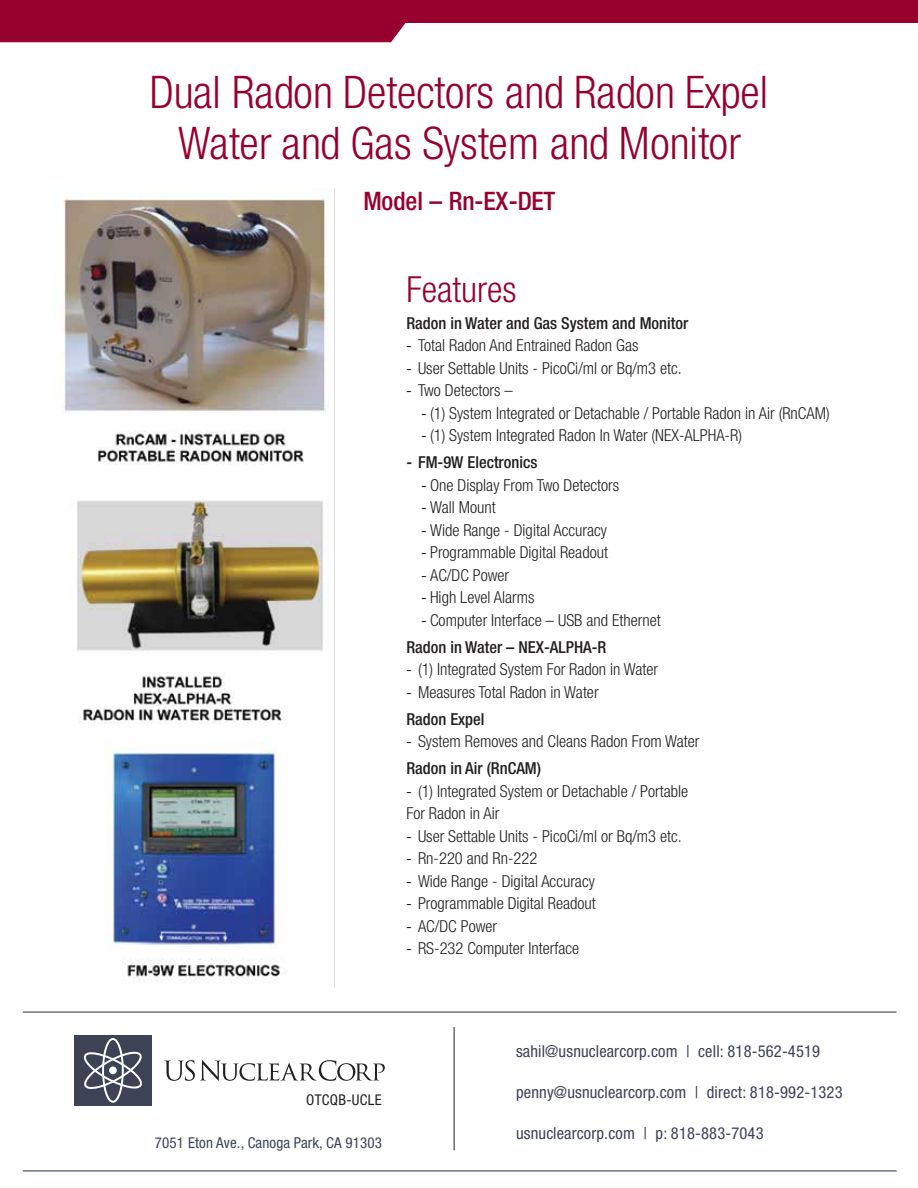
<style>
.page{position:relative;width:918px;height:1188px;background:#fff}
.page>*{position:absolute;margin:0;border:0;box-sizing:border-box;transform-origin:0 0}
.t1{font:300 condensed 45px/51px "Helvetica Neue";color:#97002e;text-align:center}
.t2{font:300 condensed 36px "Helvetica Neue";color:#97002e}
.t3{font:500 condensed 25.5px "Helvetica Neue";letter-spacing:-.01em;color:#97002e}
.t4{font:300 condensed 16.5px/27px "Helvetica Neue";color:#231f20}
.t5{font:condensed 16.5px "Helvetica Neue";letter-spacing:.01em;color:#3b4355}
.t6{font:500 condensed 16.5px "Helvetica Neue";color:#231f20}
.t7{font:condensed 15px "Helvetica Neue";letter-spacing:.01em;color:#3b4355}
.t8{font:condensed 14.85px "Helvetica Neue";letter-spacing:.02em;color:#231f20}
.s1{font-family:"Myriad Pro";font-weight:400;font-stretch:normal}
.s2{font-weight:500}
</style>
<div class="page">
<hr style="left:23px;top:1171px;width:874px;height:1px;background:#3b4355">
<hr style="left:23px;top:1012px;width:874px;height:1px;background:#3b4355">
<div style="left:0;top:23px;width:406px;height:19px;background:#97002e"></div>
<div style="left:0;top:0;width:918px;height:23px;background:#97002e"></div>
<svg style="left:164px;top:1060px;width:221px;height:21px"></svg>
<div style="left:74px;top:1035px;width:78px;height:71px;background:#3b4355"></div>
<svg style="left:83px;top:1038px;width:59px;height:65px"></svg>
<div style="left:109px;top:1067px;width:8px;height:7px;background:#fff;border-radius:50%"></div>
<hr style="left:454px;top:1027px;width:1px;height:123px;background:#231f20">
<img style="left:62px;top:189px;width:273px;height:799px">
<h1 class="t1" style="left:150px;top:66px;width:620px">Dual Radon Detectors and Radon Expel<br>Water and Gas System and Monitor</h1>
<h3 class="t3" style="left:363px;top:186px;width:193px">Model – Rn-EX-DET</h3>
<h2 class="t2" style="left:406px;top:269px;width:112px">Features</h2>
<p class="t6" style="left:406px;top:313px;width:283px">Radon in Water and Gas System and Monitor</p>
<p class="t4" style="left:406px;top:332px;width:234px"><span class="s1">-</span> Total Radon And Entrained Radon Gas</p>
<p class="t4" style="left:406px;top:354px;width:277px"><span class="s1">-</span> User Settable Units - PicoCi/ml or Bq/m3 etc.</p>
<p class="t4" style="left:406px;top:377px;width:108px"><span class="s1">-</span> Two Detectors –</p>
<p class="t4" style="left:422px;top:399px;width:410px"><span class="s1">-</span> (1) System Integrated or Detachable / Portable Radon in Air (RnCAM)</p>
<p class="t4" style="left:422px;top:422px;width:322px"><span class="s1">-</span> (1) System Integrated Radon In Water (NEX-ALPHA-R)</p>
<p class="t6" style="left:406px;top:453px;width:133px">- FM-9W Electronics</p>
<p class="t4" style="left:422px;top:471px;width:199px"><span class="s1">-</span> One Display From Two Detectors</p>
<p class="t4" style="left:422px;top:494px;width:76px"><span class="s1">-</span> Wall Mount</p>
<p class="t4" style="left:422px;top:516px;width:187px"><span class="s1">-</span> Wide Range - Digital Accuracy</p>
<p class="t4" style="left:422px;top:539px;width:188px"><span class="s1">-</span> Programmable Digital Readout</p>
<p class="t4" style="left:422px;top:561px;width:89px"><span class="s1">-</span> AC/DC Power</p>
<p class="t4" style="left:422px;top:584px;width:114px"><span class="s1">-</span> High Level Alarms</p>
<p class="t4" style="left:406px;top:606px;width:256px;text-indent:15px"><span class="s1">-</span> Computer Interface – USB and Ethernet<br><span class="s2">Radon in Water – NEX-ALPHA-R</span></p>
<p class="t4" style="left:406px;top:656px;width:253px"><span class="s1">-</span> (1) Integrated System For Radon in Water</p>
<p class="t4" style="left:406px;top:678px;width:194px"><span class="s1">-</span> Measures Total Radon in Water<br><span class="s2">Radon Expel</span></p>
<p class="t4" style="left:406px;top:728px;width:295px"><span class="s1">-</span> System Removes and Cleans Radon From Water<br><span class="s2">Radon in Air (RnCAM)</span></p>
<p class="t4" style="left:406px;top:780px;width:283px;line-height:22.5px"><span class="s1">-</span> (1) Integrated System or Detachable / Portable<br>For Radon in Air</p>
<p class="t4" style="left:406px;top:822px;width:277px"><span class="s1">-</span> User Settable Units - PicoCi/ml or Bq/m3 etc.</p>
<p class="t4" style="left:406px;top:845px;width:132px"><span class="s1">-</span> Rn-220 and Rn-222</p>
<p class="t4" style="left:406px;top:868px;width:190px"><span class="s1">-</span> Wide Range - Digital Accuracy</p>
<p class="t4" style="left:406px;top:890px;width:191px"><span class="s1">-</span> Programmable Digital Readout</p>
<p class="t4" style="left:406px;top:913px;width:92px"><span class="s1">-</span> AC/DC Power</p>
<p class="t4" style="left:406px;top:935px;width:174px"><span class="s1">-</span> RS-232 Computer Interface</p>
<p class="t8" style="left:306px;top:1091px;width:77px">OTCQB-UCLE</p>
<p class="t7" style="left:155px;top:1134px;width:229px">7051 Eton Ave., Canoga Park, CA 91303</p>
<p class="t5" style="left:516px;top:1042px;width:306px">sahil@usnuclearcorp.com | cell: 818-562-4519</p>
<p class="t5" style="left:516px;top:1083px;width:328px">penny@usnuclearcorp.com | direct: 818-992-1323</p>
<p class="t5" style="left:516px;top:1124px;width:249px">usnuclearcorp.com | p: 818-883-7043</p>
</div>
